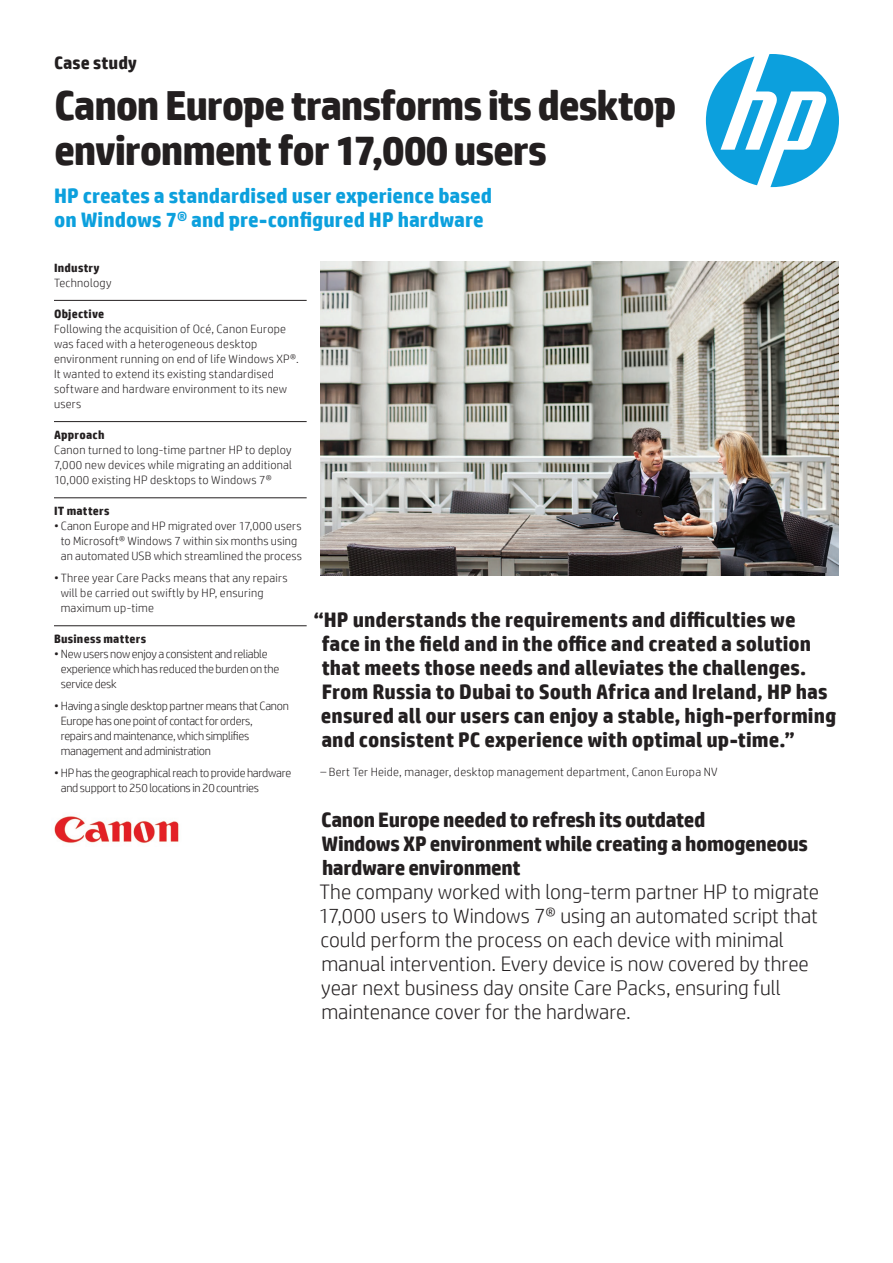
<style>
.page{position:relative;width:893px;height:1263px;background:#fff}
.page>*{position:absolute;margin:0;border:0;box-sizing:border-box;transform-origin:0 0}
.Headline_28_30{font:700 42px/45px "HP Simplified";letter-spacing:-.03em;color:#231f20}
.Cover_quote_14_16{font:700 21px/24px "HP Simplified";color:#231f20}
.Intro_14_16{font:300 21px/24px "HP Simplified";color:#231f20}
.Subhead_14_16_bold_b{font:700 21px/24px "HP Simplified";letter-spacing:-.02em;color:#231f20}
.Subhead_14_16_bold_b-2{font:700 21px/24px "HP Simplified";letter-spacing:.005em;color:#0ca0dd}
.Docment_type_12_14{font:700 18px "HP Simplified";letter-spacing:.005em;color:#231f20}
.Sidebar_body_w__rule{font:300 12px/15px "HP Simplified";letter-spacing:.01em;color:#231f20}
.Sidebar_body_w__rule-2{font:300 12px/15px "HP Simplified";letter-spacing:-.02em;color:#231f20}
.Cover_quote_attribut{font:300 12px "HP Simplified";letter-spacing:.02em;color:#231f20}
.Sidebar_header{font:700 12px "HP Simplified";letter-spacing:.02em;color:#231f20}
</style>
<div class="page">
<svg style="left:706px;top:54px;width:133px;height:133px"></svg>
<img style="left:320px;top:262px;width:519px;height:313px">
<img style="left:54px;top:816px;width:125px;height:27px">
<hr style="left:54px;top:300px;width:253px;height:1px;background:#231f20">
<hr style="left:54px;top:421px;width:253px;height:1px;background:#231f20">
<hr style="left:54px;top:497px;width:253px;height:1px;background:#231f20">
<hr style="left:54px;top:625px;width:253px;height:1px;background:#231f20">
<p class="Docment_type_12_14" style="left:54px;top:52px;width:85px">Case study</p>
<p class="Headline_28_30" style="left:54px;top:83px;width:624px">Canon Europe transforms its desktop environment for 17,000 users</p>
<p class="Subhead_14_16_bold_b-2" style="left:54px;top:183px;width:439px">HP creates a standardised user experience based on Windows 7® and pre-configured HP hardware</p>
<p class="Sidebar_header" style="left:54px;top:260px;width:47px">Industry</p>
<p class="Sidebar_body_w__rule" style="left:54px;top:275px;width:59px">Technology</p>
<p class="Sidebar_header" style="left:54px;top:307px;width:52px">Objective</p>
<p class="Sidebar_body_w__rule" style="left:54px;top:321px;width:246px">Following the acquisition of Océ, Canon Europe was faced with a heterogeneous desktop environment running on end of life Windows XP®.<br>It wanted to extend its existing standardised software and hardware environment to its new users</p>
<p class="Sidebar_header" style="left:54px;top:428px;width:52px">Approach</p>
<p class="Sidebar_body_w__rule" style="left:54px;top:442px;width:240px;text-align:justify">Canon turned to long-time partner HP to deploy 7,000 new devices while migrating an additional 10,000 existing HP desktops to Windows 7®</p>
<p class="Sidebar_header" style="left:54px;top:504px;width:57px">IT matters</p>
<p class="Sidebar_body_w__rule" style="left:54px;top:518px;width:250px;text-align:center">• Canon Europe and HP migrated over 17,000 users to Microsoft® Windows 7 within six months using an automated USB which streamlined the process</p>
<p class="Sidebar_body_w__rule" style="left:61px;top:570px;width:228px;text-indent:-7px">• Three year Care Packs means that any repairs will be carried out swiftly by HP, ensuring maximum up-time</p>
<p class="Sidebar_header" style="left:54px;top:632px;width:94px">Business matters</p>
<p class="Sidebar_body_w__rule-2" style="left:61px;top:646px;width:220px;text-indent:-7px">• New users now enjoy a consistent and reliable experience which has reduced the burden on the service desk</p>
<p class="Sidebar_body_w__rule-2" style="left:61px;top:698px;width:230px;text-indent:-7px">• Having a single desktop partner means that Canon Europe has one point of contact for orders,<br>repairs and maintenance, which simplifies management and administration</p>
<p class="Sidebar_body_w__rule-2" style="left:61px;top:765px;width:232px;text-indent:-7px">• HP has the geographical reach to provide hardware and support to 250 locations in 20 countries</p>
<p class="Cover_quote_14_16" style="left:321px;top:608px;width:517px;text-indent:-7px">“HP understands the requirements and difficulties we face in the field and in the office and created a solution that meets those needs and alleviates the challenges.<br>From Russia to Dubai to South Africa and Ireland, HP has ensured all our users can enjoy a stable, high-performing and consistent PC experience with optimal up-time.”</p>
<p class="Cover_quote_attribut" style="left:320px;top:765px;width:399px">– Bert Ter Heide, manager, desktop management department, Canon Europa NV</p>
<p class="Subhead_14_16_bold_b" style="left:321px;top:807px;width:488px">Canon Europe needed to refresh its outdated<br>Windows XP environment while creating a homogeneous hardware environment</p>
<p class="Intro_14_16" style="left:319px;top:879px;width:502px">The company worked with long-term partner HP to migrate 17,000 users to Windows 7® using an automated script that could perform the process on each device with minimal manual intervention. Every device is now covered by three year next business day onsite Care Packs, ensuring full maintenance cover for the hardware.</p>
</div>
